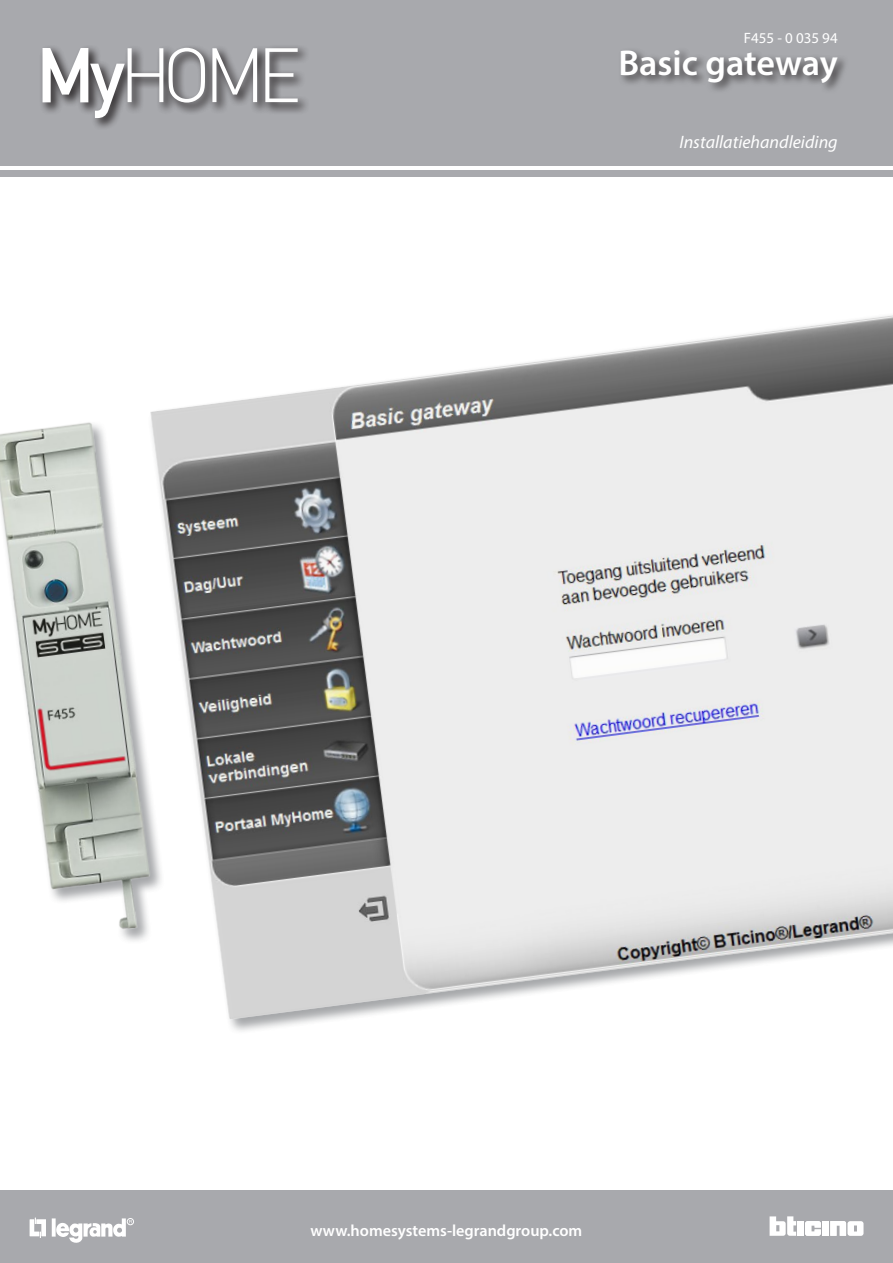
<style>
.page{position:relative;width:893px;height:1263px;background:#fff}
.page>*{position:absolute;margin:0;border:0;box-sizing:border-box;transform-origin:0 0}
.t1{font:600 36px "Myriad Pro";color:#fff}
.t2{font:italic 18px "Myriad Pro";color:#fff}
.t3{font:600 16.2px "Myriad Pro";color:#fff}
.t4{font:15px "Myriad Pro";color:#fff}
</style>
<div class="page">
<div style="left:0;top:1191px;width:893px;height:72px;background:#a8a9ad"></div>
<div style="left:0;top:0;width:893px;height:166px;background:#a8a9ad"></div>
<div style="left:39px;top:44px;width:62px;height:71px;background:#231f20;opacity:.6"></div>
<div style="left:88px;top:60px;width:49px;height:71px;background:#231f20;opacity:.6"></div>
<div style="left:124px;top:45px;width:52px;height:70px;background:#231f20;opacity:.6"></div>
<svg style="left:43px;top:48px;width:120px;height:70px"></svg>
<div style="left:165px;top:45px;width:53px;height:70px;background:#231f20;opacity:.6"></div>
<svg style="left:169px;top:48px;width:36px;height:55px"></svg>
<div style="left:209px;top:45px;width:61px;height:70px;background:#231f20;opacity:.6"></div>
<svg style="left:212px;top:48px;width:45px;height:54px"></svg>
<div style="left:262px;top:45px;width:48px;height:70px;background:#231f20;opacity:.6"></div>
<svg style="left:265px;top:48px;width:33px;height:54px"></svg>
<div style="left:0;top:170px;width:893px;height:6px;background:#a8a9ad"></div>
<div style="left:618px;top:48px;width:230px;height:46px;background:#231f20;opacity:.7"></div>
<img style="left:0;top:315px;width:893px;height:928px">
<p class="t4" style="left:744px;top:28px;width:95px">F455 - 0 035 94</p>
<h1 class="t1" style="left:618px;top:40px;width:221px">Basic gateway</h1>
<p class="t2" style="left:679px;top:131px;width:160px">Installatiehandleiding</p>
<p class="t3" style="left:311px;top:1220px;width:273px">www.homesystems-legrandgroup.com</p>
</div>
